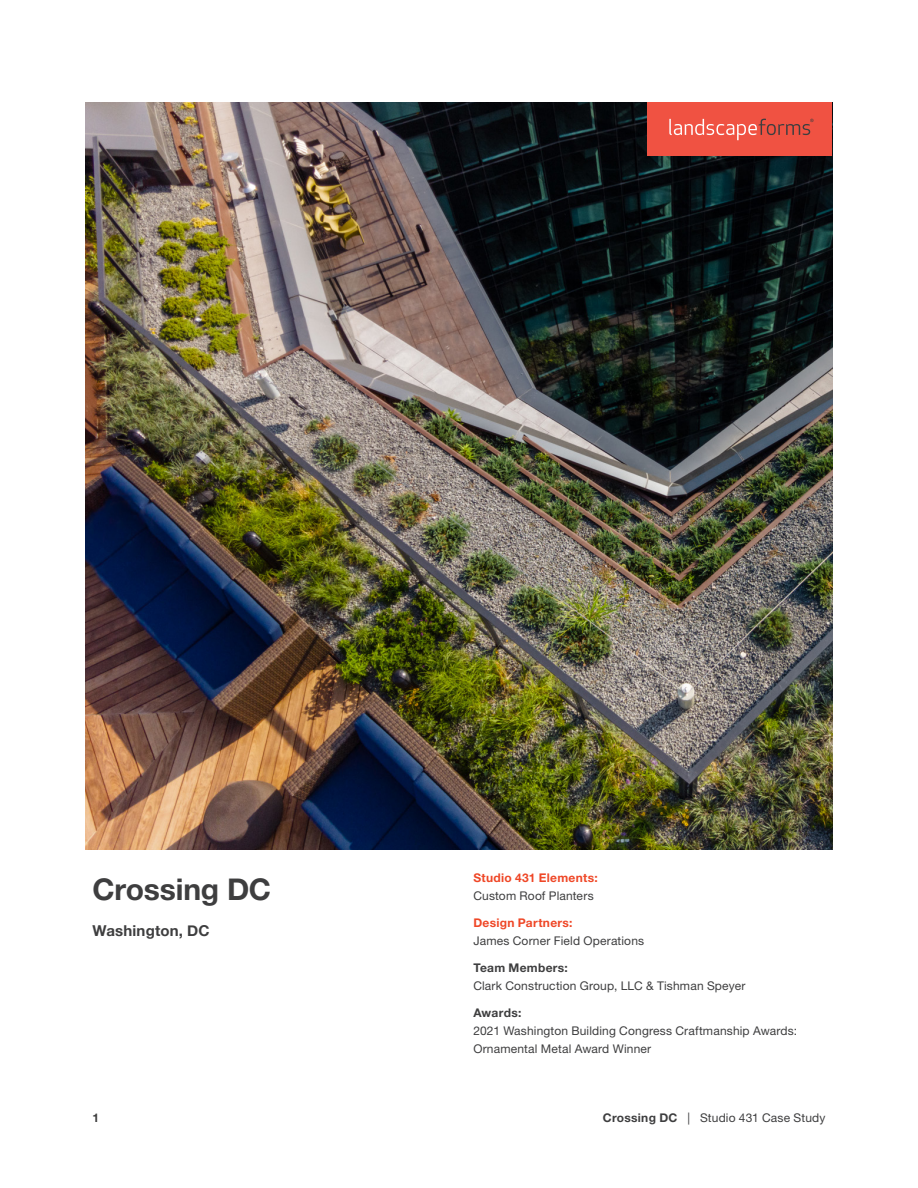
<style>
.page{position:relative;width:918px;height:1188px;background:#fff}
.page>*{position:absolute;margin:0;border:0;box-sizing:border-box;transform-origin:0 0}
.RP_Name{font:700 30px "Helvetica Neue LT Pro";letter-spacing:-.005em;color:#3e3e3f}
.RP_Name-2{font:700 15px "Helvetica Neue";letter-spacing:.01em;color:#3e3e3f}
.RP_Name-3{font:12px/18px "Helvetica Neue LT Pro";letter-spacing:.015em;color:#3e3e3f}
.RP_Name-4{font:700 12px/18px "Helvetica Neue LT Pro";letter-spacing:.025em;color:#ef4727}
.t1{font:700 12px "Helvetica Neue LT Pro";color:#3e3e3f}
.s1{font-weight:400;color:#3e3e3f}
.s2{font-weight:700;color:#ef4727}
.s3{font-weight:700}
</style>
<div class="page">
<img style="left:86px;top:102px;width:746px;height:747px">
<div style="left:647px;top:102px;width:185px;height:54px;background:#f05242"></div>
<svg style="left:669px;top:119px;width:145px;height:21px"></svg>
<p class="RP_Name" style="left:92px;top:871px;width:180px">Crossing DC</p>
<p class="RP_Name-2" style="left:92px;top:919px;width:119px">Washington, DC</p>
<p class="RP_Name-4" style="left:473px;top:868px;width:126px">Studio 431 Elements:<br><span class="s1">Custom Roof Planters</span></p>
<p class="RP_Name-3" style="left:473px;top:913px;width:172px"><span class="s2">Design Partners:<br></span>James Corner Field Operations</p>
<p class="RP_Name-3" style="left:473px;top:958px;width:274px"><span class="s3">Team Members:<br></span>Clark Construction Group, LLC &amp; Tishman Speyer</p>
<p class="RP_Name-3" style="left:473px;top:1003px;width:325px"><span class="s3">Awards:<br></span>2021 Washington Building Congress Craftmanship Awards:<br>Ornamental Metal Award Winner</p>
<p class="t1" style="left:92px;top:1111px;width:8px">1</p>
<p class="RP_Name-3" style="left:603px;top:1109px;width:224px"><span class="s3">Crossing DC</span> | Studio 431 Case Study</p>
</div>
